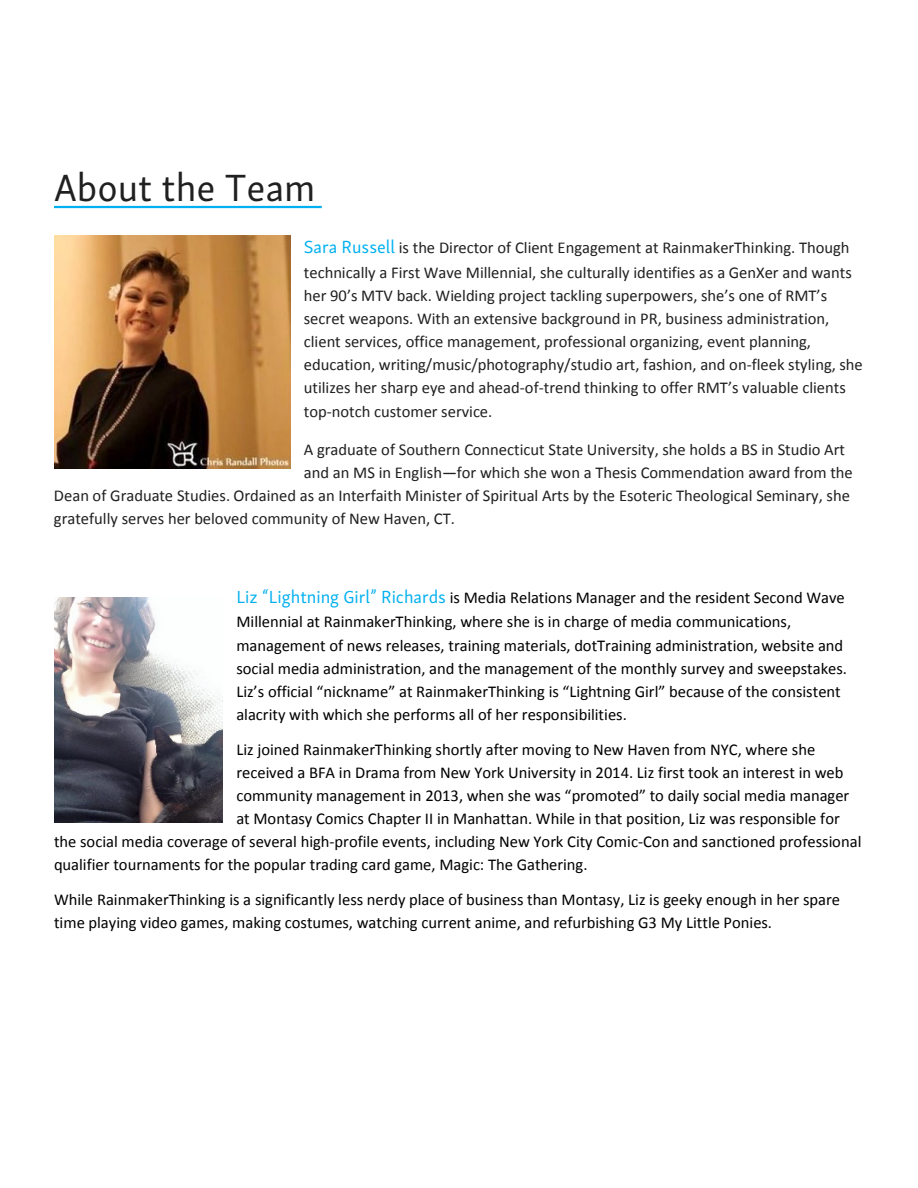
<style>
.page{position:relative;width:918px;height:1188px;background:#fff}
.page>*{position:absolute;margin:0;border:0;box-sizing:border-box;transform-origin:0 0}
.t1{font:39px "Skolar Sans";color:#202020}
.t2{font:16.5px/23.4px "Calibri";color:#000}
.t3{font:16.5px/23.2px "Calibri";color:#202020}
.s1{font-family:"Skolar Sans";font-size:18px;color:#00b0f0}
</style>
<div class="page">
<img style="left:54px;top:597px;width:169px;height:225px">
<hr style="left:54px;top:206px;width:268px;height:2px;background:#00b0f0">
<img style="left:54px;top:235px;width:236px;height:234px">
<p class="t1" style="left:54px;top:158px;width:263px">About the Team</p>
<p class="t3" style="left:304px;top:235px;width:550px;line-height:24.6px"><span class="s1">Sara Russell</span> is the Director of Client Engagement at RainmakerThinking. Though technically a First Wave Millennial, she culturally identifies as a GenXer and wants</p>
<p class="t3" style="left:304px;top:284px;width:560px">her 90’s MTV back. Wielding project tackling superpowers, she’s one of RMT’s secret weapons. With an extensive background in PR, business administration, client services, office management, professional organizing, event planning, education, writing/music/photography/studio art, fashion, and on-fleek styling, she utilizes her sharp eye and ahead-of-trend thinking to offer RMT’s valuable clients top-notch customer service.</p>
<p class="t3" style="left:304px;top:438px;width:543px">A graduate of Southern Connecticut State University, she holds a BS in Studio Art</p>
<p class="t3" style="left:304px;top:461px;width:550px">and an MS in English—for which she won a Thesis Commendation award from the</p>
<p class="t3" style="left:54px;top:484px;width:797px">Dean of Graduate Studies. Ordained as an Interfaith Minister of Spiritual Arts by the Esoteric Theological Seminary, she</p>
<p class="t3" style="left:54px;top:507px;width:403px">gratefully serves her beloved community of New Haven, CT.</p>
<p class="t2" style="left:236px;top:586px;width:612px"><span class="s1">Liz “Lightning Girl” Richards</span> is Media Relations Manager and the resident Second Wave Millennial at RainmakerThinking, where she is in charge of media communications, management of news releases, training materials, dotTraining administration, website and social media administration, and the management of the monthly survey and sweepstakes.<br>Liz’s official “nickname” at RainmakerThinking is “Lightning Girl” because of the consistent alacrity with which she performs all of her responsibilities.</p>
<p class="t2" style="left:236px;top:737px;width:580px">Liz joined RainmakerThinking shortly after moving to New Haven from NYC, where she</p>
<p class="t2" style="left:236px;top:761px;width:609px">received a BFA in Drama from New York University in 2014. Liz first took an interest in web</p>
<p class="t2" style="left:236px;top:784px;width:615px">community management in 2013, when she was “promoted” to daily social media manager</p>
<p class="t2" style="left:236px;top:807px;width:605px">at Montasy Comics Chapter II in Manhattan. While in that position, Liz was responsible for</p>
<p class="t2" style="left:54px;top:830px;width:809px">the social media coverage of several high-profile events, including New York City Comic-Con and sanctioned professional</p>
<p class="t2" style="left:54px;top:853px;width:535px">qualifier tournaments for the popular trading card game, Magic: The Gathering.</p>
<p class="t2" style="left:54px;top:888px;width:788px">While RainmakerThinking is a significantly less nerdy place of business than Montasy, Liz is geeky enough in her spare time playing video games, making costumes, watching current anime, and refurbishing G3 My Little Ponies.</p>
</div>
